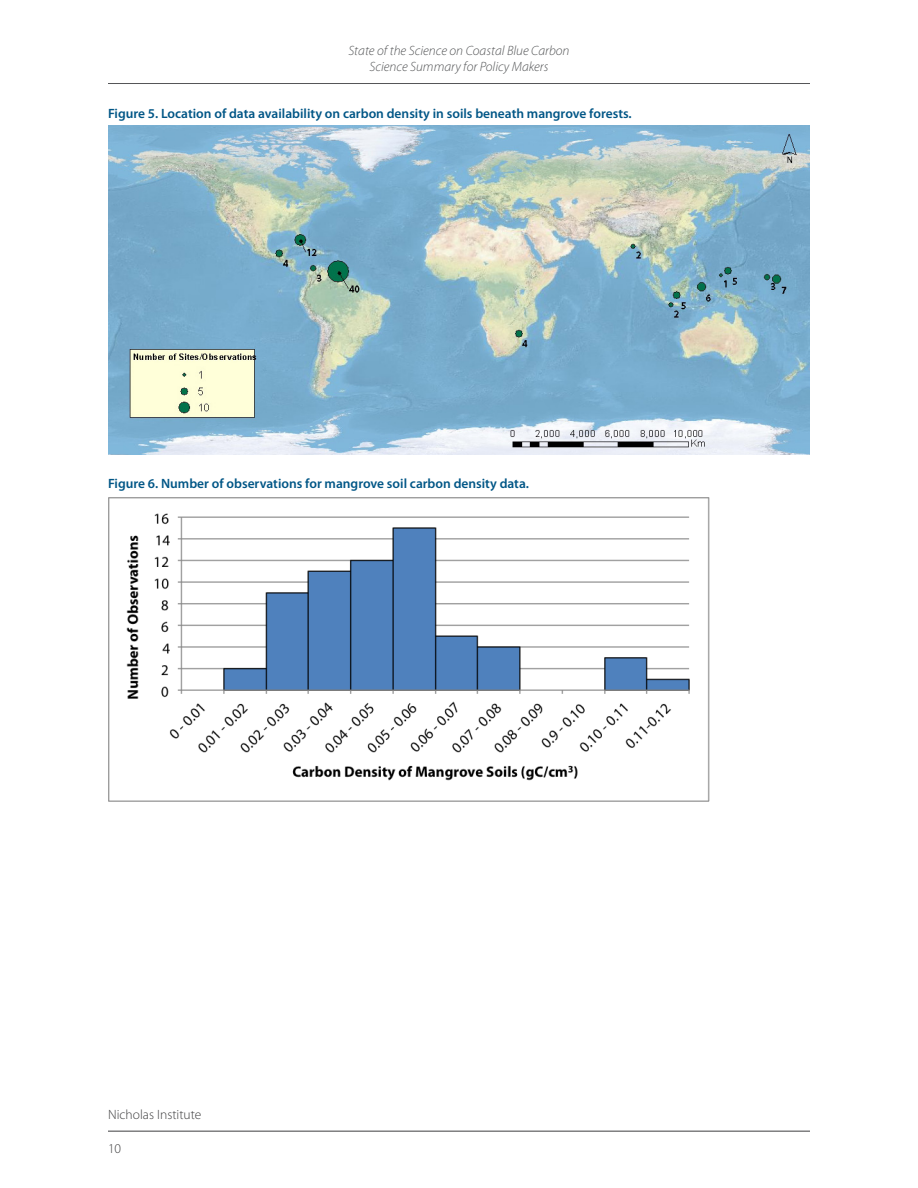
<style>
.page{position:relative;width:918px;height:1188px;background:#fff}
.page>*{position:absolute;margin:0;border:0;box-sizing:border-box;transform-origin:0 0}
.t1{font:600 13.5px "Myriad Pro";color:#005686}
.t2{font:italic 300 13.5px/16.2px "Myriad Pro";color:#545557;text-align:center}
.t3{font:300 13.5px "Myriad Pro";color:#3e3e3f}
</style>
<div class="page">
<img style="left:108px;top:125px;width:702px;height:330px">
<img style="left:108px;top:497px;width:602px;height:305px">
<hr style="left:108px;top:83px;width:702px;height:1px;background:#545557">
<hr style="left:108px;top:1131px;width:702px;height:1px;background:#3e3e3f">
<p class="t2" style="left:348px;top:42px;width:223px">State of the Science on Coastal Blue Carbon<br>Science Summary for Policy Makers</p>
<p class="t1" style="left:108px;top:105px;width:525px">Figure 5. Location of data availability on carbon density in soils beneath mangrove forests.</p>
<p class="t1" style="left:108px;top:475px;width:423px">Figure 6. Number of observations for mangrove soil carbon density data.</p>
<p class="t3" style="left:108px;top:1106px;width:95px">Nicholas Institute</p>
<p class="t3" style="left:108px;top:1141px;width:15px">10</p>
</div>
